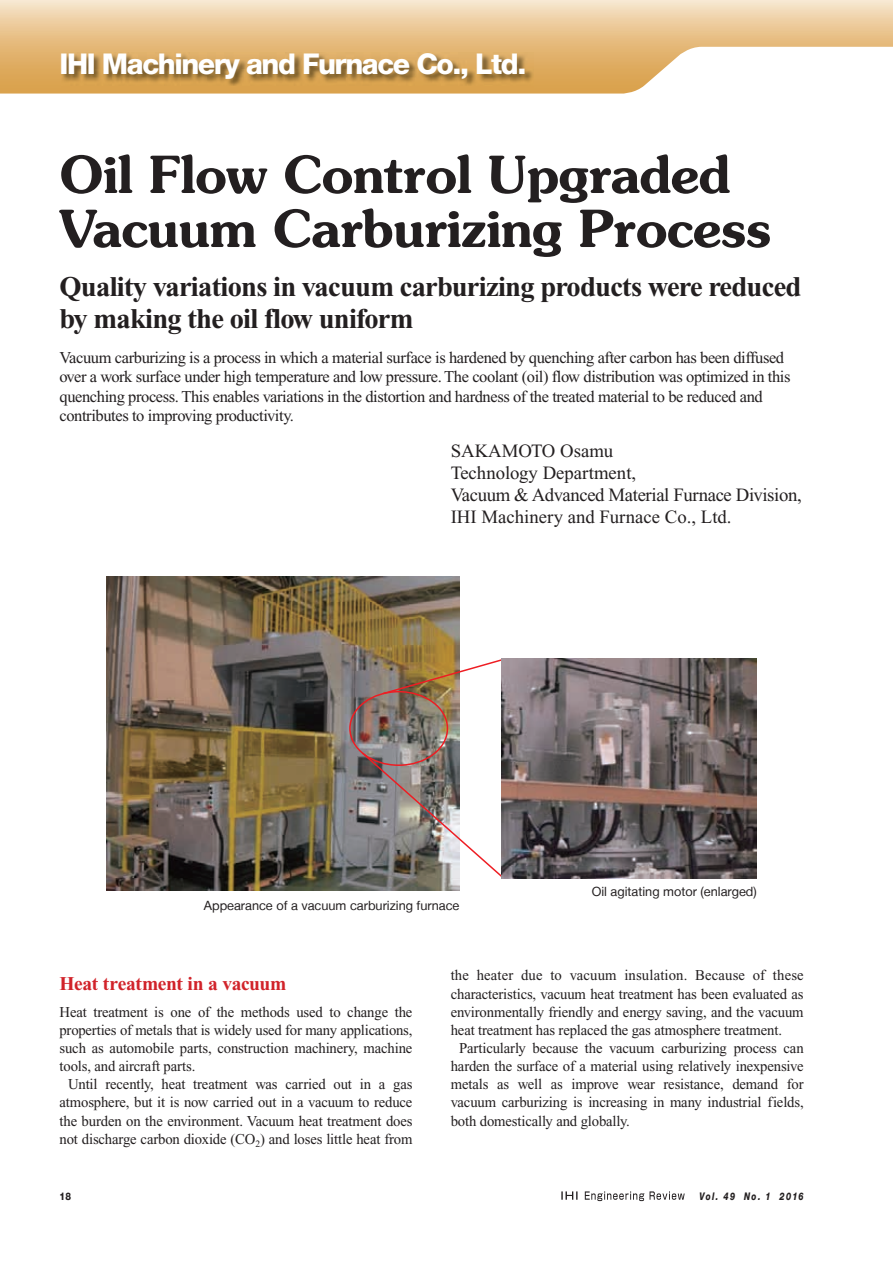
<style>
.page{position:relative;width:893px;height:1263px;background:#fff}
.page>*{position:absolute;margin:0;border:0;box-sizing:border-box;transform-origin:0 0}
.t1{font:600 51px/54px "Souvenir";letter-spacing:-.01em;color:#231f20}
.t2{font:700 28.5px/31.5px "Times New Roman";letter-spacing:-.025em;color:#231f20}
.t3{font:800 28.5px "Helvetica Neue LT";letter-spacing:-.05em;color:#fff}
.t4{font:700 19.5px "Times New Roman";letter-spacing:-.02em;color:#d1232a}
.t5{font:18.75px/21.8px "Times New Roman";color:#231f20}
.t6{font:16.5px/19.5px "Times New Roman";letter-spacing:-.025em;color:#231f20}
.t7{font:15px "Times New Roman";letter-spacing:-.01em;color:#231f20}
.t8{font:15px "Times New Roman";letter-spacing:.01em;color:#231f20}
.t9{font:12.75px "Helvetica Neue LT";color:#231f20}
.t10{font:italic 800 10.5px "Helvetica Neue LT";letter-spacing:.165em;color:#231f20;scale:.78 1}
.t11{font:800 10.5px "Helvetica Neue LT";color:#231f20;scale:.85 1}
</style>
<div class="page">
<svg style="left:561px;top:1191px;width:124px;height:10px"></svg>
<svg style="left:0;top:0;width:893px;height:94px"></svg>
<img style="left:61px;top:53px;width:473px;height:34px">
<img style="left:106px;top:576px;width:353px;height:315px">
<svg style="left:381px;top:658px;width:124px;height:37px"></svg>
<img style="left:360px;top:751px;width:145px;height:128px">
<img style="left:502px;top:659px;width:255px;height:219px">
<h2 class="t3" style="left:60px;top:47px;width:468px">IHI Machinery and Furnace Co., Ltd.</h2>
<h1 class="t1" style="left:60px;top:148px;width:713px">Oil Flow Control Upgraded<br>Vacuum Carburizing Process</h1>
<h2 class="t2" style="left:60px;top:271px;width:743px">Quality variations in vacuum carburizing products were reduced by making the oil flow uniform</h2>
<p class="t6" style="left:60px;top:347px;width:732px">Vacuum carburizing is a process in which a material surface is hardened by quenching after carbon has been diffused over a work surface under high temperature and low pressure. The coolant (oil) flow distribution was optimized in this quenching process. This enables variations in the distortion and hardness of the treated material to be reduced and contributes to improving productivity.</p>
<p class="t5" style="left:451px;top:440px;width:352px">SAKAMOTO Osamu<br>Technology Department,<br>Vacuum &amp; Advanced Material Furnace Division,<br>IHI Machinery and Furnace Co., Ltd.</p>
<p class="t9" style="left:204px;top:898px;width:257px">Appearance of a vacuum carburizing furnace</p>
<p class="t9" style="left:592px;top:883px;width:167px">Oil agitating motor (enlarged)</p>
<h3 class="t4" style="left:60px;top:972px;width:228px">Heat treatment in a vacuum</h3>
<p class="t7" style="left:60px;top:1003px;width:354px">Heat treatment is one of the methods used to change the</p>
<p class="t7" style="left:60px;top:1022px;width:354px">properties of metals that is widely used for many applications,</p>
<p class="t7" style="left:60px;top:1040px;width:354px">such as automobile parts, construction machinery, machine</p>
<p class="t7" style="left:60px;top:1058px;width:137px">tools, and aircraft parts.</p>
<p class="t7" style="left:68px;top:1076px;width:346px">Until recently, heat treatment was carried out in a gas</p>
<p class="t7" style="left:60px;top:1094px;width:354px">atmosphere, but it is now carried out in a vacuum to reduce</p>
<p class="t7" style="left:60px;top:1112px;width:354px">the burden on the environment. Vacuum heat treatment does</p>
<p class="t7" style="left:60px;top:1130px;width:354px">not discharge carbon dioxide (CO<sub>2</sub>) and loses little heat from</p>
<p class="t8" style="left:451px;top:967px;width:354px">the heater due to vacuum insulation. Because of these</p>
<p class="t7" style="left:451px;top:985px;width:354px">characteristics, vacuum heat treatment has been evaluated as</p>
<p class="t7" style="left:451px;top:1003px;width:354px">environmentally friendly and energy saving, and the vacuum</p>
<p class="t7" style="left:451px;top:1022px;width:333px">heat treatment has replaced the gas atmosphere treatment.</p>
<p class="t7" style="left:459px;top:1040px;width:346px">Particularly because the vacuum carburizing process can</p>
<p class="t7" style="left:451px;top:1058px;width:354px">harden the surface of a material using relatively inexpensive</p>
<p class="t7" style="left:451px;top:1076px;width:354px">metals as well as improve wear resistance, demand for</p>
<p class="t7" style="left:451px;top:1094px;width:354px">vacuum carburizing is increasing in many industrial fields,</p>
<p class="t7" style="left:451px;top:1112px;width:180px">both domestically and globally.</p>
<p class="t11" style="left:60px;top:1190px;width:15px">18</p>
<p class="t10" style="left:699px;top:1190px;width:135px">Vol. 49 No. 1 2016</p>
</div>
